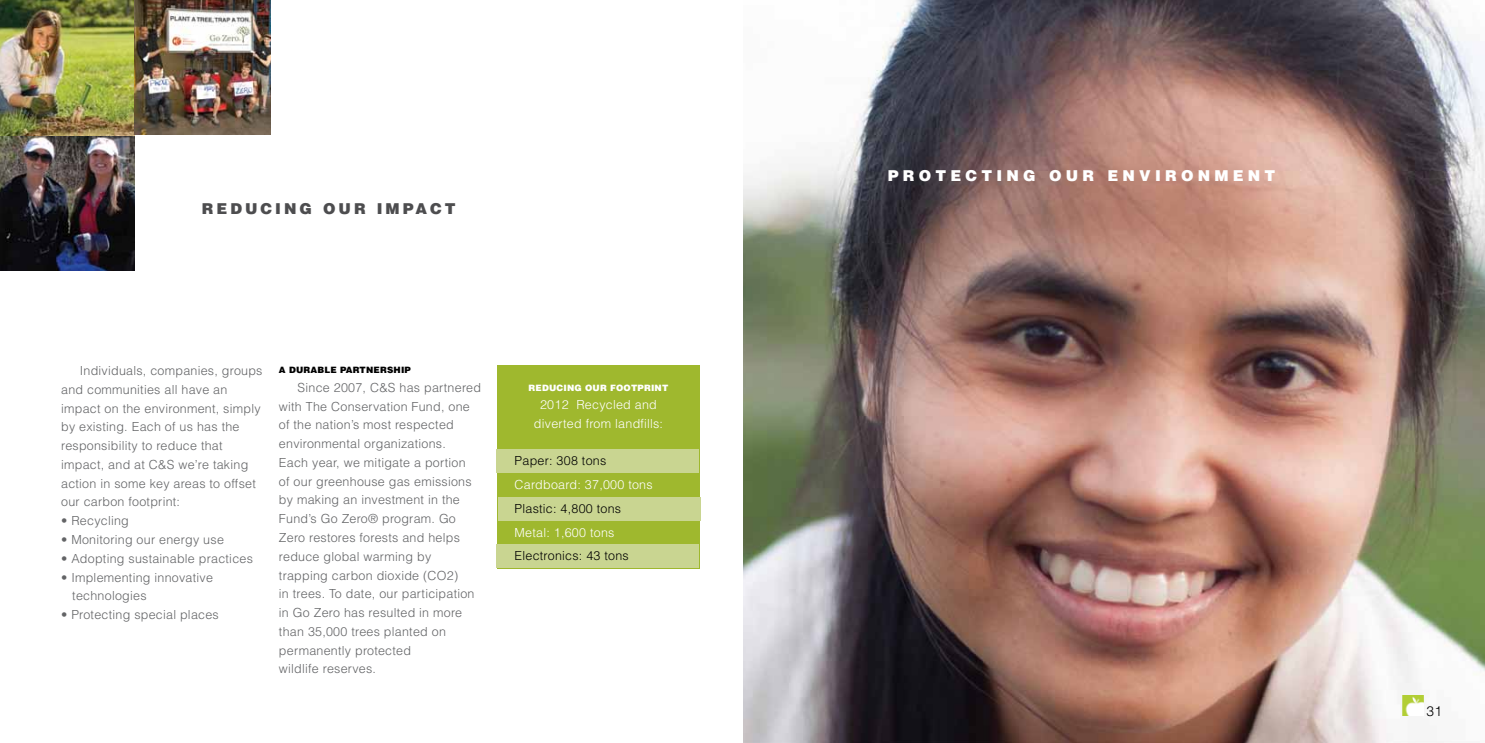
<style>
.page{position:relative;width:1485px;height:743px;background:#fff}
.page>*{position:absolute;margin:0;border:0;box-sizing:border-box;transform-origin:0 0}
.t1{font:900 15px "Helvetica";color:#fff}
.t2{font:900 15px "Helvetica";letter-spacing:.2em;color:#4d4d4f}
.t3{font:300 13.75px "Helvetica";color:#000}
.t4{font:300 12.5px/18.8px "Helvetica";letter-spacing:.02em;color:#636466}
.t5{font:300 12.5px/18.8px "Helvetica";letter-spacing:.02em;color:#fff;text-align:center}
.t6{font:300 12.5px "Helvetica";letter-spacing:.02em;color:#000}
.t7{font:900 8.75px "Helvetica";color:#fff}
.t8{font:900 8.75px "Helvetica";color:#000}
</style>
<div class="page">
<div style="left:497px;top:365px;width:202px;height:203px;background:#9fb82e"></div>
<div style="left:497px;top:449px;width:202px;height:24px;background:#c9d591"></div>
<div style="left:498px;top:496px;width:203px;height:24px;background:#c9d591"></div>
<div style="left:497px;top:544px;width:202px;height:24px;background:#c9d591"></div>
<img style="left:0;top:0;width:135px;height:270px">
<img style="left:135px;top:0;width:136px;height:135px">
<img style="left:743px;top:0;width:742px;height:742px">
<img style="left:1402px;top:695px;width:21px;height:20px">
<p class="t2" style="left:202px;top:199px;width:57px">RE DUCIN</p>
<p class="t2" style="left:300px;top:199px;width:53px">G OUR</p>
<p class="t2" style="left:377px;top:199px;width:24px">IMPACT</p>
<p class="t4" style="left:61px;top:361px;width:203px;text-indent:19px">Individuals, companies, groups and communities all have an impact on the environment, simply by existing. Each of us has the responsibility to reduce that impact, and at C&amp;S we’re taking action in some key areas to offset our carbon footprint:</p>
<p class="t4" style="left:61px;top:511px;width:69px">• Recycling</p>
<p class="t4" style="left:61px;top:530px;width:164px">• Monitoring our energy use</p>
<p class="t4" style="left:61px;top:548px;width:193px">• Adopting sustainable practices</p>
<p class="t4" style="left:72px;top:567px;width:142px;text-indent:-11px">• Implementing innovative technologies</p>
<p class="t4" style="left:61px;top:605px;width:159px">• Protecting special places</p>
<p class="t8" style="left:279px;top:364px;width:25px">A DURABLE</p>
<p class="t8" style="left:340px;top:364px;width:8px">PARTNERSHIP</p>
<p class="t4" style="left:279px;top:378px;width:204px;text-indent:19px">Since 2007, C&amp;S has partnered with The Conservation Fund, one of the nation’s most respected environmental organizations.<br>Each year, we mitigate a portion<br>of our greenhouse gas emissions by making an investment in the<br>Fund’s Go Zero® program. Go<br>Zero restores forests and helps reduce global warming by trapping carbon dioxide (CO2)<br>in trees. To date, our participation in Go Zero has resulted in more than 35,000 trees planted on permanently protected<br>wildlife reserves.</p>
<p class="t7" style="left:529px;top:382px;width:28px">REDUCIN</p>
<p class="t7" style="left:575px;top:382px;width:19px">G OUR</p>
<p class="t7" style="left:610px;top:382px;width:8px">FOOTPRINT</p>
<p class="t5" style="left:534px;top:395px;width:131px">2012 Recycled and diverted from landfills:</p>
<p class="t6" style="left:515px;top:453px;width:93px">Paper: 308 tons</p>
<p class="t5" style="left:515px;top:475px;width:140px">Cardboard: 37,000 tons</p>
<p class="t6" style="left:515px;top:500px;width:108px">Plastic: 4,800 tons</p>
<p class="t5" style="left:515px;top:522px;width:101px">Metal: 1,600 tons</p>
<p class="t6" style="left:515px;top:548px;width:116px">Electronics: 43 tons</p>
<p class="t1" style="left:888px;top:166px;width:31px">P ROTECTIN</p>
<p class="t1" style="left:1023px;top:166px;width:42px">G OUR</p>
<p class="t1" style="left:1108px;top:166px;width:32px">E NVIRONMENT</p>
<p class="t3" style="left:1427px;top:702px;width:17px">31</p>
</div>
